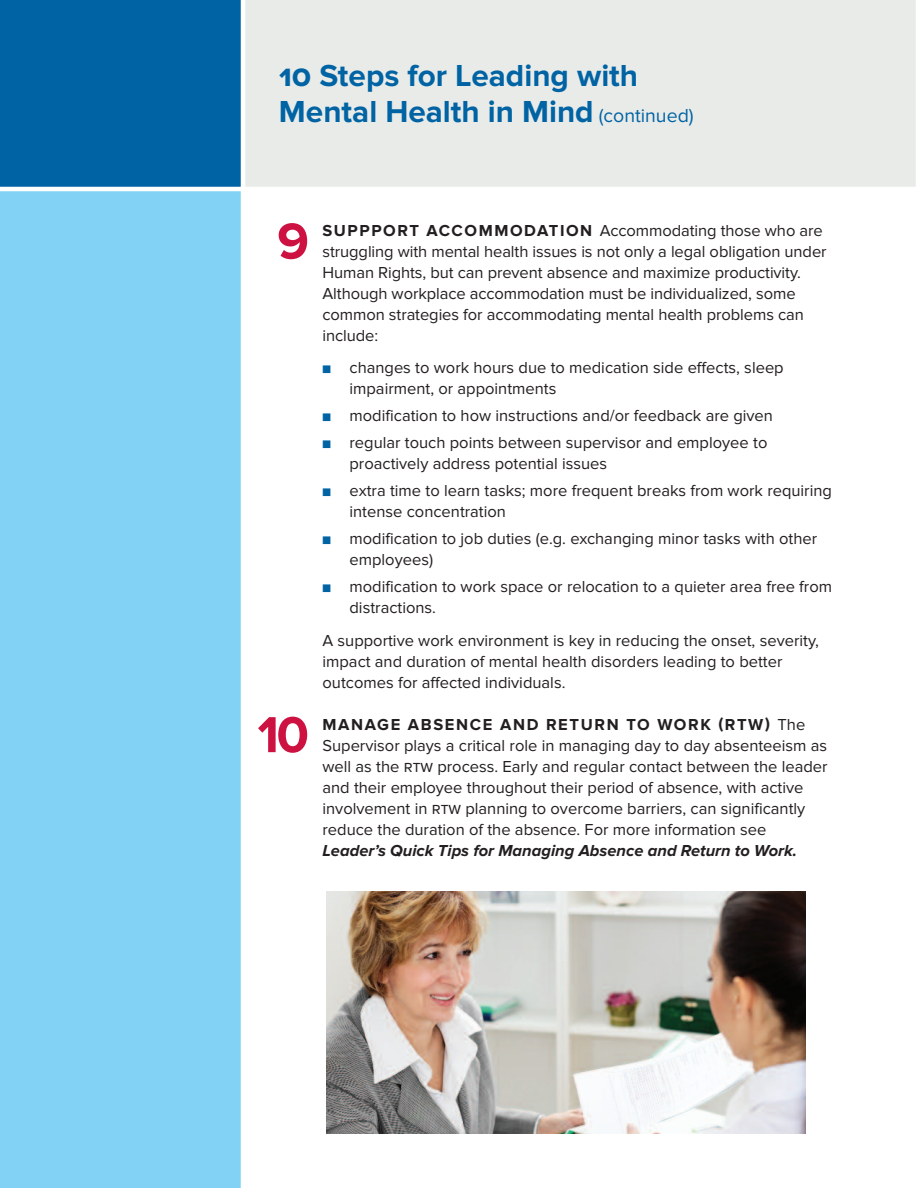
<style>
.page{position:relative;width:918px;height:1188px;background:#fff}
.page>*{position:absolute;margin:0;border:0;box-sizing:border-box;transform-origin:0 0}
.t1{font:700 52.5px "Proxima Nova";color:#cd1141}
.t2{font:700 31.5px/36px "Proxima Nova";color:#0063a4}
.t3{font:16.5px/21px "Proxima Nova";color:#231f20}
.t4{font:italic 700 16.5px "Proxima Nova";color:#231f20}
.s1{font-weight:400;font-size:19.5px}
.s2{font-weight:700}
</style>
<div class="page">
<div style="left:0;top:189px;width:243px;height:999px;background:#81d2f5"></div>
<div style="left:189px;top:0;width:729px;height:189px;background:#e9ebe8"></div>
<div style="left:0;top:0;width:243px;height:189px;background:#0063a4"></div>
<hr style="left:0;top:187px;width:918px;height:4px;background:#fff">
<hr style="left:241px;top:0;width:4px;height:1188px;background:#fff">
<hr style="left:916px;top:0;width:2px;height:1188px;background:#fff">
<img style="left:327px;top:891px;width:479px;height:243px">
<h2 class="t2" style="left:279px;top:61px;width:416px">10 Steps for Leading with<br>Mental Health in Mind <span class="s1">(continued)</span></h2>
<h1 class="t1" style="left:277px;top:224px;width:33px">9</h1>
<p class="t3" style="left:322px;top:222px;width:506px"><span class="s2">SUPPPORT ACCOMMODATION</span> Accommodating those who are struggling with mental health issues is not only a legal obligation under Human Rights, but can prevent absence and maximize productivity.<br>Although workplace accommodation must be individualized, some common strategies for accommodating mental health problems can include:</p>
<p class="t3" style="left:349px;top:358px;width:436px">changes to work hours due to medication side effects, sleep impairment, or appointments</p>
<p class="t3" style="left:350px;top:403px;width:425px;line-height:27px">modification to how instructions and/or feedback are given regular touch points between supervisor and employee to</p>
<p class="t3" style="left:349px;top:451px;width:484px;line-height:27px">proactively address potential issues<br>extra time to learn tasks; more frequent breaks from work requiring</p>
<p class="t3" style="left:349px;top:499px;width:469px;line-height:27px">intense concentration<br>modification to job duties (e.g. exchanging minor tasks with other</p>
<p class="t3" style="left:349px;top:547px;width:484px;line-height:27px">employees)<br>modification to work space or relocation to a quieter area free from</p>
<p class="t3" style="left:322px;top:592px;width:498px;line-height:33px;text-indent:27px">distractions.<br>A supportive work environment is key in reducing the onset, severity,</p>
<p class="t3" style="left:322px;top:652px;width:462px">impact and duration of mental health disorders leading to better outcomes for affected individuals.</p>
<h1 class="t1" style="left:257px;top:717px;width:53px">10</h1>
<p class="t3" style="left:322px;top:715px;width:507px"><span class="s2">MANAGE ABSENCE AND RETURN TO WORK (RTW)</span> The Supervisor plays a critical role in managing day to day absenteeism as well as the RTW process. Early and regular contact between the leader and their employee throughout their period of absence, with active involvement in RTW planning to overcome barriers, can significantly reduce the duration of the absence. For more information see</p>
<p class="t4" style="left:322px;top:845px;width:476px">Leader’s Quick Tips for Managing Absence and Return to Work.</p>
</div>
